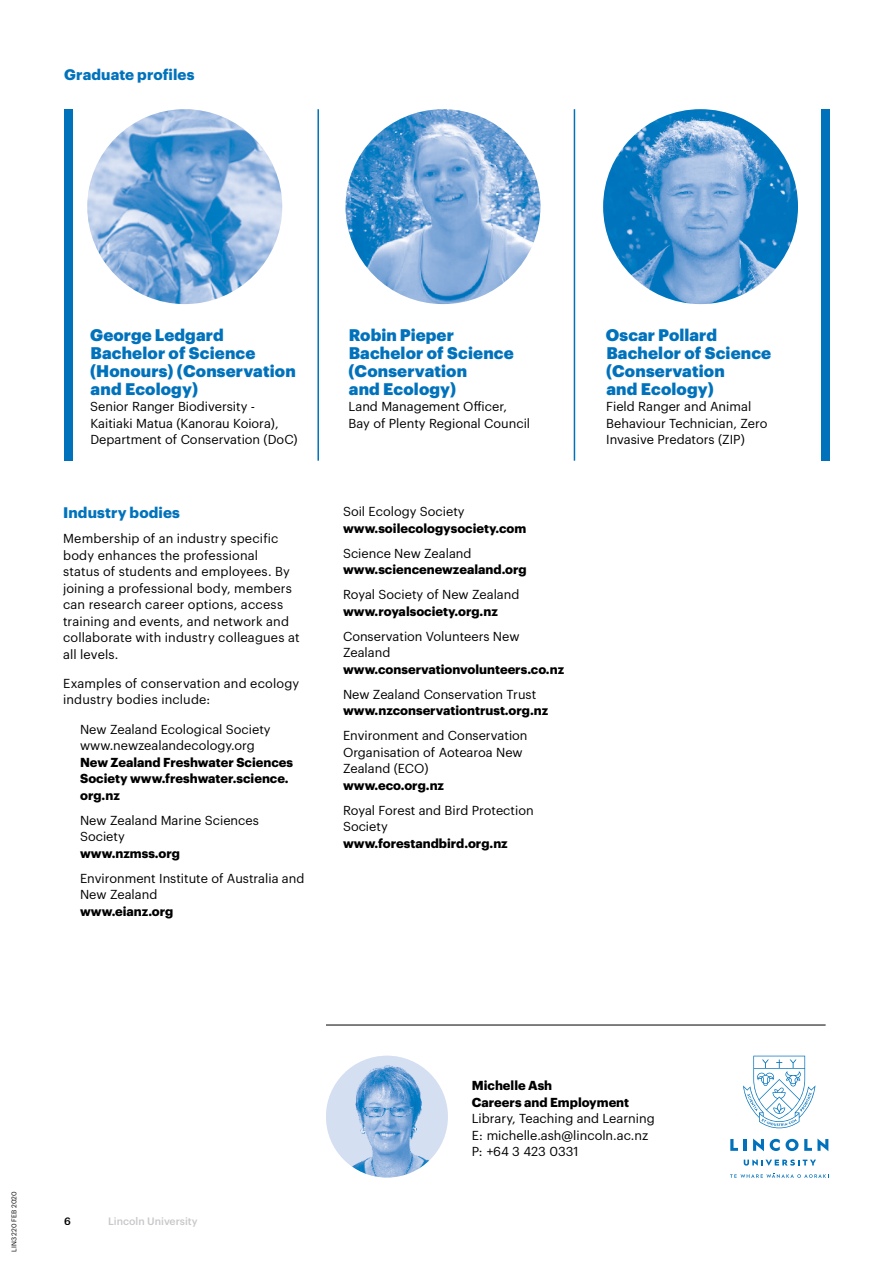
<style>
.page{position:relative;width:893px;height:1263px;background:#fff}
.page>*{position:absolute;margin:0;border:0;box-sizing:border-box;transform-origin:0 0}
.t1{font:900 16.5px/18px "Graphik";letter-spacing:.01em;color:#0072bc}
.t2{font:700 15px "Graphik";letter-spacing:.01em;color:#0072bc}
.t3{font:12.75px/16.5px "Graphik";color:#000}
.t4{font:700 12.75px/16.5px "Graphik";color:#000}
.t5{font:500 10.5px "Graphik";color:#c7c8ca}
.t6{font:500 10.5px "Graphik";color:#000}
.t7{font:6.75px "Graphik";letter-spacing:.02em;color:#000}
</style>
<div class="page">
<img style="left:326px;top:1056px;width:122px;height:121px;border-radius:61px">
<svg style="left:744px;top:1159px;width:72px;height:7px"></svg>
<svg style="left:730px;top:1139px;width:8px;height:12px"></svg>
<svg style="left:744px;top:1139px;width:3px;height:12px"></svg>
<svg style="left:753px;top:1138px;width:11px;height:13px"></svg>
<svg style="left:804px;top:1138px;width:24px;height:13px"></svg>
<svg style="left:770px;top:1139px;width:28px;height:12px"></svg>
<svg style="left:730px;top:1173px;width:99px;height:5px"></svg>
<svg style="left:743px;top:1056px;width:72px;height:72px"></svg>
<hr style="left:326px;top:1025px;width:500px;height:1px;background:#000">
<img style="left:87px;top:109px;width:195px;height:195px;border-radius:97px">
<img style="left:345px;top:109px;width:195px;height:195px;border-radius:97px">
<img style="left:603px;top:109px;width:195px;height:195px;border-radius:97px">
<div style="left:64px;top:109px;width:9px;height:352px;background:#0072bc"></div>
<div style="left:821px;top:109px;width:9px;height:352px;background:#0072bc"></div>
<hr style="left:574px;top:109px;width:1px;height:352px;background:#0072bc">
<hr style="left:317px;top:109px;width:2px;height:352px;background:#0072bc">
<p class="t2" style="left:64px;top:63px;width:132px">Graduate profiles</p>
<p class="t1" style="left:90px;top:324px;width:207px">George Ledgard<br>Bachelor of Science (Honours) (Conservation and Ecology)</p>
<p class="t3" style="left:90px;top:397px;width:209px">Senior Ranger Biodiversity -<br>Kaitiaki Matua (Kanorau Koiora),<br>Department of Conservation (DoC)</p>
<p class="t2" style="left:63px;top:501px;width:118px">Industry bodies</p>
<p class="t3" style="left:63px;top:529px;width:238px">Membership of an industry specific body enhances the professional<br>status of students and employees. By joining a professional body, members can research career options, access training and events, and network and collaborate with industry colleagues at all levels.</p>
<p class="t3" style="left:63px;top:674px;width:238px">Examples of conservation and ecology industry bodies include:</p>
<p class="t3" style="left:80px;top:720px;width:192px">New Zealand Ecological Society www.newzealandecology.org</p>
<p class="t4" style="left:80px;top:753px;width:215px">New Zealand Freshwater Sciences<br>Society www.freshwater.science. org.nz</p>
<p class="t3" style="left:80px;top:811px;width:180px">New Zealand Marine Sciences<br>Society</p>
<p class="t4" style="left:80px;top:844px;width:101px">www.nzmss.org</p>
<p class="t3" style="left:80px;top:869px;width:226px">Environment Institute of Australia and<br>New Zealand</p>
<p class="t4" style="left:80px;top:902px;width:95px">www.eianz.org</p>
<p class="t1" style="left:348px;top:324px;width:167px">Robin Pieper<br>Bachelor of Science (Conservation<br>and Ecology)</p>
<p class="t3" style="left:349px;top:397px;width:183px">Land Management Officer,<br>Bay of Plenty Regional Council</p>
<p class="t3" style="left:343px;top:502px;width:123px">Soil Ecology Society</p>
<p class="t4" style="left:343px;top:519px;width:185px">www.soilecologysociety.com</p>
<p class="t3" style="left:343px;top:544px;width:130px">Science New Zealand</p>
<p class="t4" style="left:343px;top:560px;width:185px">www.sciencenewzealand.org</p>
<p class="t3" style="left:343px;top:585px;width:178px">Royal Society of New Zealand</p>
<p class="t4" style="left:343px;top:602px;width:156px">www.royalsociety.org.nz</p>
<p class="t3" style="left:343px;top:627px;width:178px">Conservation Volunteers New<br>Zealand</p>
<p class="t4" style="left:343px;top:660px;width:223px">www.conservationvolunteers.co.nz</p>
<p class="t3" style="left:343px;top:685px;width:195px">New Zealand Conservation Trust</p>
<p class="t4" style="left:343px;top:701px;width:207px">www.nzconservationtrust.org.nz</p>
<p class="t3" style="left:343px;top:726px;width:186px">Environment and Conservation<br>Organisation of Aotearoa New<br>Zealand (ECO)</p>
<p class="t4" style="left:343px;top:776px;width:103px">www.eco.org.nz</p>
<p class="t3" style="left:343px;top:801px;width:192px">Royal Forest and Bird Protection<br>Society</p>
<p class="t4" style="left:343px;top:834px;width:166px">www.forestandbird.org.nz</p>
<p class="t1" style="left:606px;top:324px;width:167px">Oscar Pollard<br>Bachelor of Science (Conservation<br>and Ecology)</p>
<p class="t3" style="left:606px;top:397px;width:163px">Field Ranger and Animal<br>Behaviour Technician, Zero<br>Invasive Predators (ZIP)</p>
<p class="t7" style="left:9px;top:1251px;width:62px;rotate:-90deg">LIN3220 FEB 2020</p>
<p class="t6" style="left:64px;top:1213px;width:8px">6</p>
<p class="t5" style="left:108px;top:1213px;width:91px">Lincoln University</p>
<p class="t4" style="left:472px;top:1076px;width:159px">Michelle Ash<br>Careers and Employment</p>
<p class="t3" style="left:472px;top:1109px;width:184px">Library, Teaching and Learning<br>E: michelle.ash@lincoln.ac.nz<br>P: +64 3 423 0331</p>
</div>
